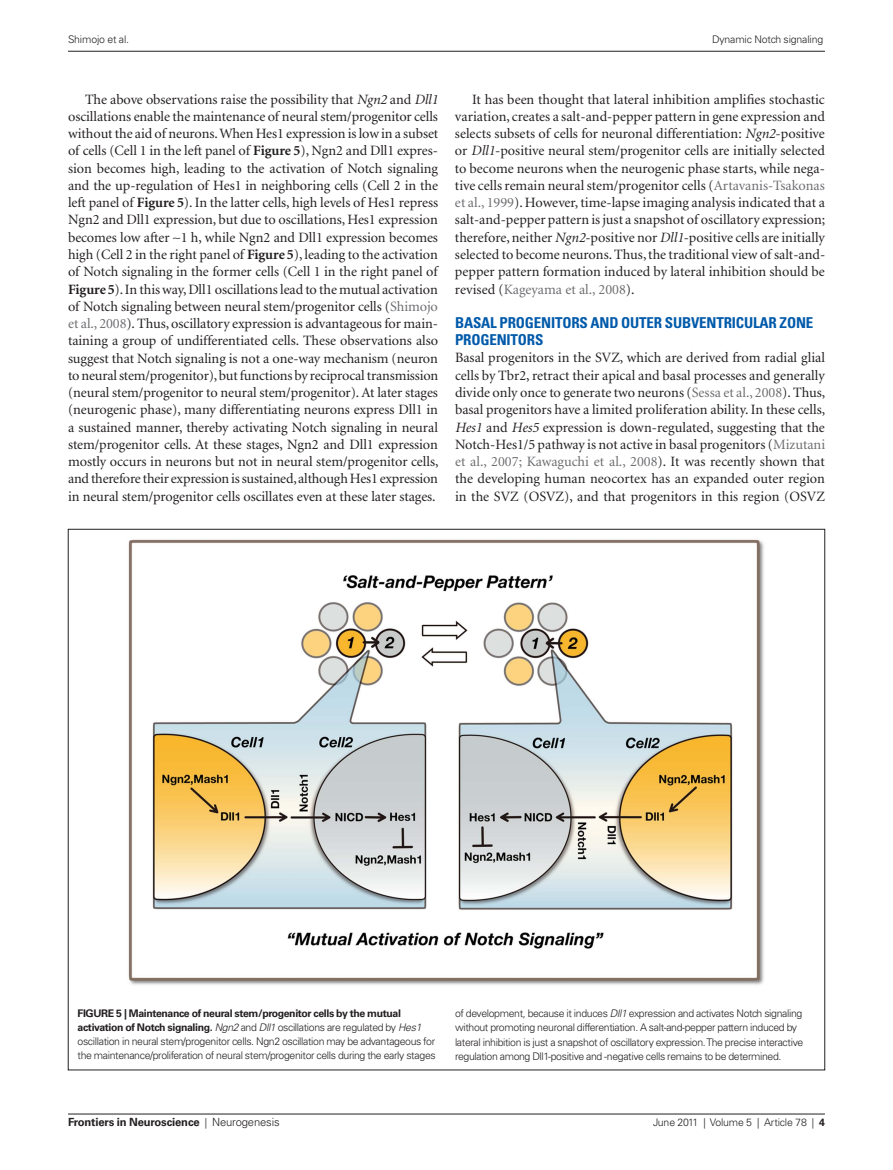
<style>
.page{position:relative;width:893px;height:1170px;background:#fff}
.page>*{position:absolute;margin:0;border:0;box-sizing:border-box;transform-origin:0 0}
.t1{font:700 condensed 15px/17.2px "Univers";letter-spacing:-.01em;color:#015aaa}
.t2{font:14.25px/17.2px "Minion";color:#231f20;text-align:justify}
.t3{font:700 11.25px "Univers";letter-spacing:-.015em;color:#231f20}
.t4{font:300 10.5px/14.2px "Univers";letter-spacing:-.035em;color:#231f20}
.t5{font:300 10.5px "Univers";letter-spacing:-.015em;color:#231f20}
.s1{font-style:italic}
.s2{font-weight:700}
.s3{color:#6c6d70}
.s4{font-weight:300;font-size:10.5px}
.s5{font-weight:300}
</style>
<div class="page">
<img style="left:128px;top:539px;width:636px;height:446px">
<hr style="left:68px;top:1113px;width:757px;height:1px;background:#231f20">
<hr style="left:68px;top:51px;width:757px;height:1px;background:#231f20">
<p class="t5" style="left:68px;top:33px;width:63px">Shimojo et al.</p>
<p class="t5" style="left:712px;top:33px;width:113px">Dynamic Notch signaling</p>
<p class="t2" style="left:68px;top:91px;width:372px;text-indent:17px">The above observations raise the possibility that <span class="s1">Ngn2</span> and <span class="s1">Dll1 </span>oscillations enable the maintenance of neural stem/progenitor cells without the aid of neurons. When Hes1 expression is low in a subset of cells (Cell 1 in the left panel of <span class="s2">Figure 5</span>), Ngn2 and Dll1 expres&shy;sion becomes high, leading to the activation of Notch signaling and the up-regulation of Hes1 in neighboring cells (Cell 2 in the left panel of <span class="s2">Figure 5</span>). In the latter cells, high levels of Hes1 repress Ngn2 and Dll1 expression, but due to oscillations, Hes1 expression becomes low after ∼1 h, while Ngn2 and Dll1 expression becomes high (Cell 2 in the right panel of <span class="s2">Figure 5</span>), leading to the activation of Notch signaling in the former cells (Cell 1 in the right panel of <span class="s2">Figure 5</span>). In this way, Dll1 oscillations lead to the mutual activation of Notch signaling between neural stem/progenitor cells (<span class="s3">Shimojo et al., 2008</span>). Thus, oscillatory expression is advantageous for main&shy;taining a group of undifferentiated cells. These observations also suggest that Notch signaling is not a one-way mechanism (neuron to neural stem/progenitor), but functions by reciprocal transmission (neural stem/progenitor to neural stem/progenitor). At later stages (neurogenic phase), many differentiating neurons express Dll1 in a sustained manner, thereby activating Notch signaling in neural stem/progenitor cells. At these stages, Ngn2 and Dll1 expression mostly occurs in neurons but not in neural stem/progenitor cells, and therefore their expression is sustained, although Hes1 expression in neural stem/progenitor cells oscillates even at these later stages.</p>
<p class="t2" style="left:455px;top:91px;width:372px;text-indent:17px">It has been thought that lateral inhibition amplifies stochastic variation, creates a salt-and-pepper pattern in gene expression and selects subsets of cells for neuronal differentiation: <span class="s1">Ngn2</span>-positive or <span class="s1">Dll1</span>-positive neural stem/progenitor cells are initially selected to become neurons when the neurogenic phase starts, while nega&shy;tive cells remain neural stem/progenitor cells (<span class="s3">Artavanis-Tsakonas et al., 1999</span>). However, time-lapse imaging analysis indicated that a salt-and-pepper pattern is just a snapshot of oscillatory expression; therefore, neither <span class="s1">Ngn2</span>-positive nor <span class="s1">Dll1</span>-positive cells are initially selected to become neurons. Thus, the traditional view of salt-and&shy;pepper pattern formation induced by lateral inhibition should be revised (<span class="s3">Kageyama et al., 2008</span>).</p>
<p class="t1" style="left:455px;top:314px;width:360px">BASAL PROGENITORS AND OUTER SUBVENTRICULAR ZONE<br>PROGENITORS</p>
<p class="t2" style="left:455px;top:350px;width:372px">Basal progenitors in the SVZ, which are derived from radial glial cells by Tbr2, retract their apical and basal processes and generally divide only once to generate two neurons (<span class="s3">Sessa et al., 2008</span>). Thus, basal progenitors have a limited proliferation ability. In these cells, <span class="s1">Hes1</span> and <span class="s1">Hes5</span> expression is down-regulated, suggesting that the Notch-Hes1/5 pathway is not active in basal progenitors (<span class="s3">Mizutani et al., 2007; Kawaguchi et al., 2008</span>). It was recently shown that the developing human neocortex has an expanded outer region in the SVZ (OSVZ), and that progenitors in this region (OSVZ</p>
<p class="t4" style="left:78px;top:1005px;width:360px"><span class="s2">Figure 5 | Maintenance of neural stem/progenitor cells by the mutual activation of Notch signaling.</span> <span class="s1">Ngn2</span> and <span class="s1">Dll1</span> oscillations are regulated by <span class="s1">Hes1 </span>oscillation in neural stem/progenitor cells. Ngn2 oscillation may be advantageous for the maintenance/proliferation of neural stem/progenitor cells during the early stages</p>
<p class="t4" style="left:455px;top:1006px;width:350px">of development, because it induces <span class="s1">Dll1</span> expression and activates Notch signaling without promoting neuronal differentiation. A salt-and-pepper pattern induced by lateral inhibition is just a snapshot of oscillatory expression. The precise interactive regulation among Dll1-positive and -negative cells remains to be determined.</p>
<p class="t3" style="left:68px;top:1115px;width:213px">Frontiers in Neuroscience <span class="s4">|</span> <span class="s5">Neurogenesis</span></p>
<p class="t5" style="left:653px;top:1115px;width:173px">June 2011 | Volume 5 | Article 78 | <span class="s2">4</span></p>
</div>
